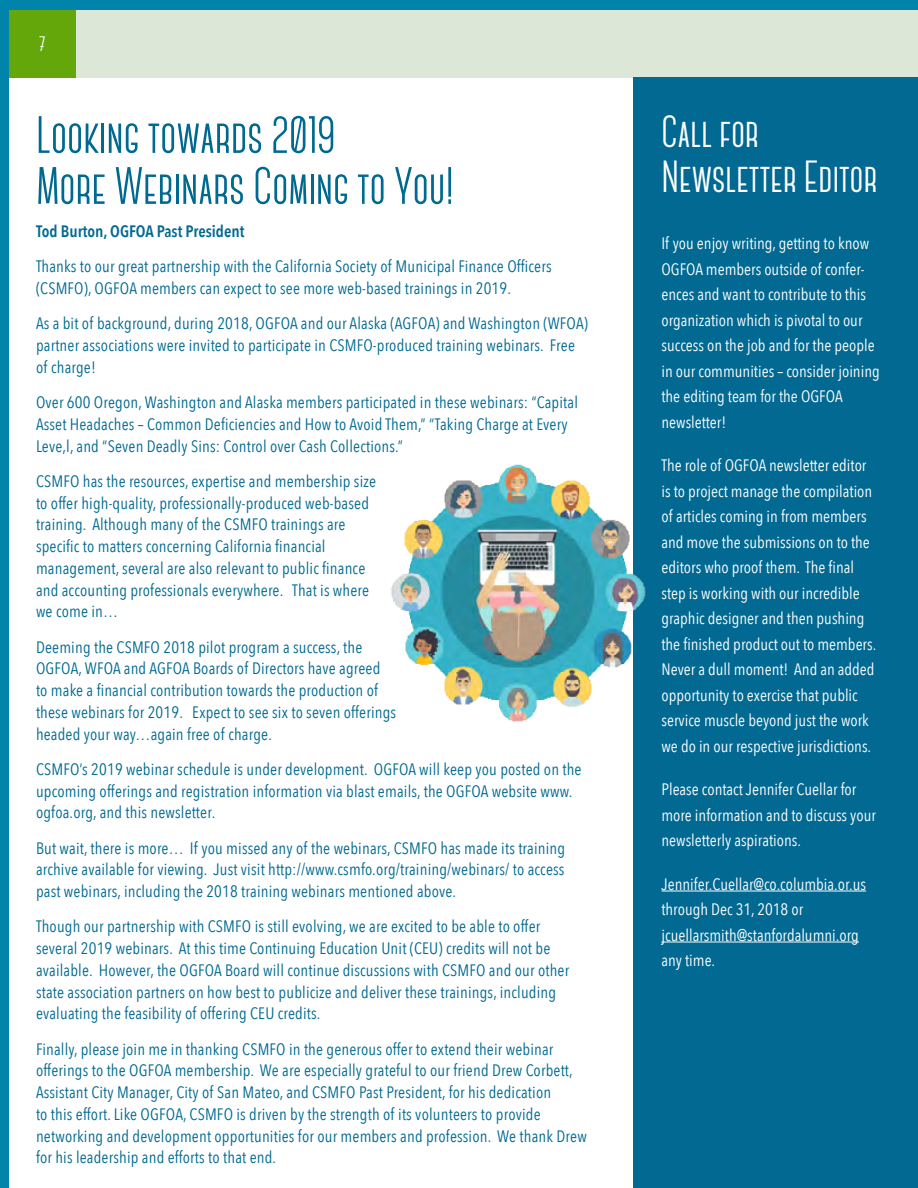
<style>
.page{position:relative;width:918px;height:1188px;background:#fff}
.page>*{position:absolute;margin:0;border:0;box-sizing:border-box;transform-origin:0 0}
.t1{font:700 52.5px/51px "Canter";color:#006991}
.t2{font:700 45px/45px "Canter";color:#fff}
.t3{font:700 21px "Canter";color:#fff}
.t4{font:16.5px/21.8px "Avenir Next Condensed";letter-spacing:.01em;color:#006991}
.t5{font:16.5px/25.5px "Avenir Next Condensed";color:#fff}
.t6{font:600 16.5px "Avenir Next Condensed";color:#006991}
</style>
<div class="page">
<div style="left:0;top:0;width:918px;height:74px;background:#0084aa"></div>
<div style="left:0;top:10px;width:918px;height:68px;background:#dce7d7"></div>
<div style="left:0;top:0;width:9px;height:1188px;background:#0084aa"></div>
<div style="left:9px;top:10px;width:67px;height:68px;background:#63a70a"></div>
<div style="left:633px;top:78px;width:285px;height:1110px;background:#016992"></div>
<hr style="left:662px;top:891px;width:204px;height:1px;background:#fff">
<hr style="left:662px;top:942px;width:197px;height:1px;background:#fff">
<img style="left:391px;top:464px;width:255px;height:258px">
<p class="t3" style="left:39px;top:34px;width:8px">7</p>
<h1 class="t1" style="left:36px;top:110px;width:419px">Looking towards 2019<br>More Webinars Coming to You!</h1>
<p class="t6" style="left:36px;top:217px;width:210px">Tod Burton, OGFOA Past President</p>
<p class="t4" style="left:36px;top:255px;width:517px">Thanks to our great partnership with the California Society of Municipal Finance Officers (CSMFO), OGFOA members can expect to see more web-based trainings in 2019.</p>
<p class="t4" style="left:36px;top:312px;width:554px">As a bit of background, during 2018, OGFOA and our Alaska (AGFOA) and Washington (WFOA) partner associations were invited to participate in CSMFO-produced training webinars. Free of charge!</p>
<p class="t4" style="left:36px;top:391px;width:543px">Over 600 Oregon, Washington and Alaska members participated in these webinars: “Capital<br>Asset Headaches – Common Deficiencies and How to Avoid Them,” “Taking Charge at Every<br>Leve,l, and “Seven Deadly Sins: Control over Cash Collections.”</p>
<p class="t4" style="left:36px;top:469px;width:342px">CSMFO has the resources, expertise and membership size to offer high-quality, professionally-produced web-based training. Although many of the CSMFO trainings are specific to matters concerning California financial management, several are also relevant to public finance and accounting professionals everywhere. That is where we come in…</p>
<p class="t4" style="left:36px;top:635px;width:362px">Deeming the CSMFO 2018 pilot program a success, the OGFOA, WFOA and AGFOA Boards of Directors have agreed<br>to make a financial contribution towards the production of these webinars for 2019. Expect to see six to seven offerings headed your way…again free of charge.</p>
<p class="t4" style="left:36px;top:757px;width:547px">CSMFO’s 2019 webinar schedule is under development. OGFOA will keep you posted on the upcoming offerings and registration information via blast emails, the OGFOA website www. ogfoa.org, and this newsletter.</p>
<p class="t4" style="left:36px;top:836px;width:531px;text-align:justify">But wait, there is more… If you missed any of the webinars, CSMFO has made its training archive available for viewing. Just visit http://www.csmfo.org/training/webinars/ to access past webinars, including the 2018 training webinars mentioned above.</p>
<p class="t4" style="left:36px;top:915px;width:535px">Though our partnership with CSMFO is still evolving, we are excited to be able to offer several 2019 webinars. At this time Continuing Education Unit (CEU) credits will not be available. However, the OGFOA Board will continue discussions with CSMFO and our other state association partners on how best to publicize and deliver these trainings, including evaluating the feasibility of offering CEU credits.</p>
<p class="t4" style="left:36px;top:1037px;width:552px">Finally, please join me in thanking CSMFO in the generous offer to extend their webinar offerings to the OGFOA membership. We are especially grateful to our friend Drew Corbett, Assistant City Manager, City of San Mateo, and CSMFO Past President, for his dedication<br>to this effort. Like OGFOA, CSMFO is driven by the strength of its volunteers to provide networking and development opportunities for our members and profession. We thank Drew for his leadership and efforts to that end.</p>
<h2 class="t2" style="left:662px;top:110px;width:217px">Call for<br>Newsletter Editor</h2>
<p class="t5" style="left:662px;top:230px;width:220px">If you enjoy writing, getting to know<br>OGFOA members outside of confer&shy;ences and want to contribute to this organization which is pivotal to our success on the job and for the people in our communities – consider joining the editing team for the OGFOA newsletter!</p>
<p class="t5" style="left:662px;top:452px;width:216px">The role of OGFOA newsletter editor is to project manage the compilation of articles coming in from members and move the submissions on to the editors who proof them. The final step is working with our incredible graphic designer and then pushing the finished product out to members.<br>Never a dull moment! And an added opportunity to exercise that public service muscle beyond just the work we do in our respective jurisdictions.</p>
<p class="t5" style="left:662px;top:776px;width:216px">Please contact Jennifer Cuellar for more information and to discuss your newsletterly aspirations.</p>
<p class="t5" style="left:662px;top:870px;width:206px">Jennifer.Cuellar@co.columbia.or.us through Dec 31, 2018 or jcuellarsmith@stanfordalumni.org any time.</p>
</div>
